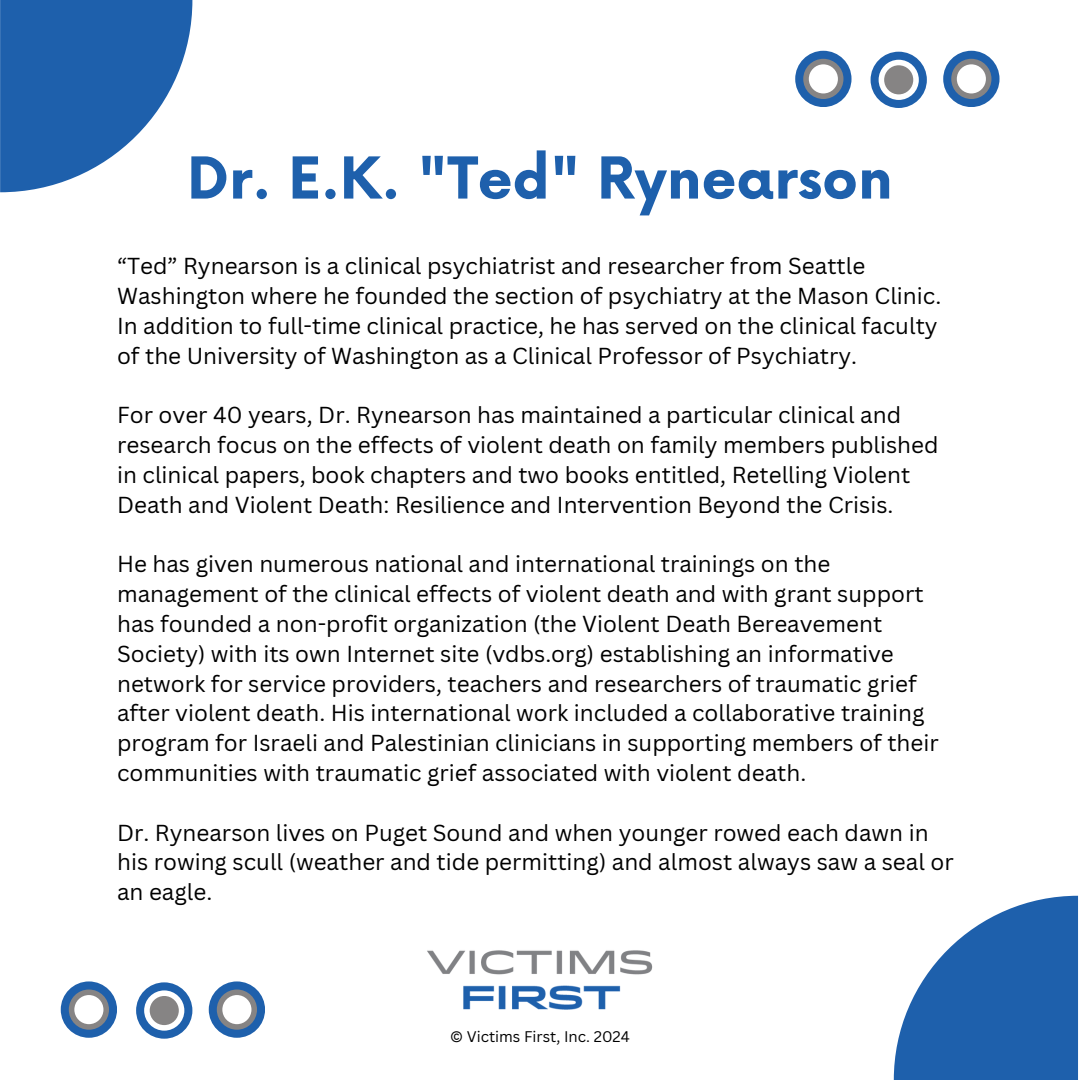
<style>
.page{position:relative;width:1080px;height:1080px;background:#fff}
.page>*{position:absolute;margin:0;border:0;box-sizing:border-box;transform-origin:0 0}
.t1{font:700 56.25px "Now";color:#1e60ac}
.t2{font:22.5px/29.8px "Canva Sans";color:#000}
.t3{font:15px "Canva Sans";color:#000}
</style>
<div class="page">
<img style="left:427px;top:950px;width:226px;height:60px">
<div style="left:61px;top:981px;width:56px;height:57px;background:#1e60ac;border-radius:50%"></div>
<div style="left:69px;top:990px;width:40px;height:40px;background:#868484;border-radius:50%"></div>
<div style="left:74px;top:995px;width:29px;height:29px;background:#fff;border-radius:50%"></div>
<div style="left:136px;top:982px;width:56px;height:57px;background:#1e60ac;border-radius:50%"></div>
<svg style="left:144px;top:990px;width:40px;height:41px"></svg>
<div style="left:150px;top:996px;width:29px;height:29px;background:#868484;border-radius:50%"></div>
<div style="left:209px;top:981px;width:56px;height:57px;background:#1e60ac;border-radius:50%"></div>
<div style="left:217px;top:990px;width:40px;height:40px;background:#868484;border-radius:50%"></div>
<div style="left:222px;top:995px;width:29px;height:29px;background:#fff;border-radius:50%"></div>
<div style="left:795px;top:51px;width:57px;height:56px;background:#1e60ac;border-radius:50%"></div>
<div style="left:803px;top:59px;width:40px;height:40px;background:#868484;border-radius:50%"></div>
<div style="left:809px;top:64px;width:29px;height:29px;background:#fff;border-radius:50%"></div>
<div style="left:871px;top:52px;width:56px;height:56px;background:#1e60ac;border-radius:50%"></div>
<div style="left:879px;top:60px;width:40px;height:40px;background:#fff;border-radius:50%"></div>
<div style="left:884px;top:65px;width:29px;height:29px;background:#868484;border-radius:50%"></div>
<div style="left:943px;top:51px;width:57px;height:56px;background:#1e60ac;border-radius:50%"></div>
<div style="left:951px;top:59px;width:40px;height:40px;background:#868484;border-radius:50%"></div>
<div style="left:957px;top:64px;width:29px;height:29px;background:#fff;border-radius:50%"></div>
<svg style="left:894px;top:896px;width:184px;height:184px"></svg>
<svg style="left:0;top:0;width:192px;height:192px"></svg>
<h1 class="t1" style="left:187px;top:148px;width:707px">Dr. E.K. "Ted" Rynearson</h1>
<p class="t2" style="left:117px;top:251px;width:826px">“Ted” Rynearson is a clinical psychiatrist and researcher from Seattle Washington where he founded the section of psychiatry at the Mason Clinic.<br>In addition to full-time clinical practice, he has served on the clinical faculty of the University of Washington as a Clinical Professor of Psychiatry.</p>
<p class="t2" style="left:117px;top:400px;width:823px">For over 40 years, Dr. Rynearson has maintained a particular clinical and research focus on the effects of violent death on family members published in clinical papers, book chapters and two books entitled, Retelling Violent Death and Violent Death: Resilience and Intervention Beyond the Crisis.</p>
<p class="t2" style="left:117px;top:549px;width:823px">He has given numerous national and international trainings on the management of the clinical effects of violent death and with grant support has founded a non-profit organization (the Violent Death Bereavement Society) with its own Internet site (vdbs.org) establishing an informative network for service providers, teachers and researchers of traumatic grief after violent death. His international work included a collaborative training program for Israeli and Palestinian clinicians in supporting members of their communities with traumatic grief associated with violent death.</p>
<p class="t2" style="left:117px;top:817px;width:838px">Dr. Rynearson lives on Puget Sound and when younger rowed each dawn in his rowing scull (weather and tide permitting) and almost always saw a seal or an eagle.</p>
<p class="t3" style="left:450px;top:1026px;width:181px">© Victims First, Inc. 2024</p>
</div>
